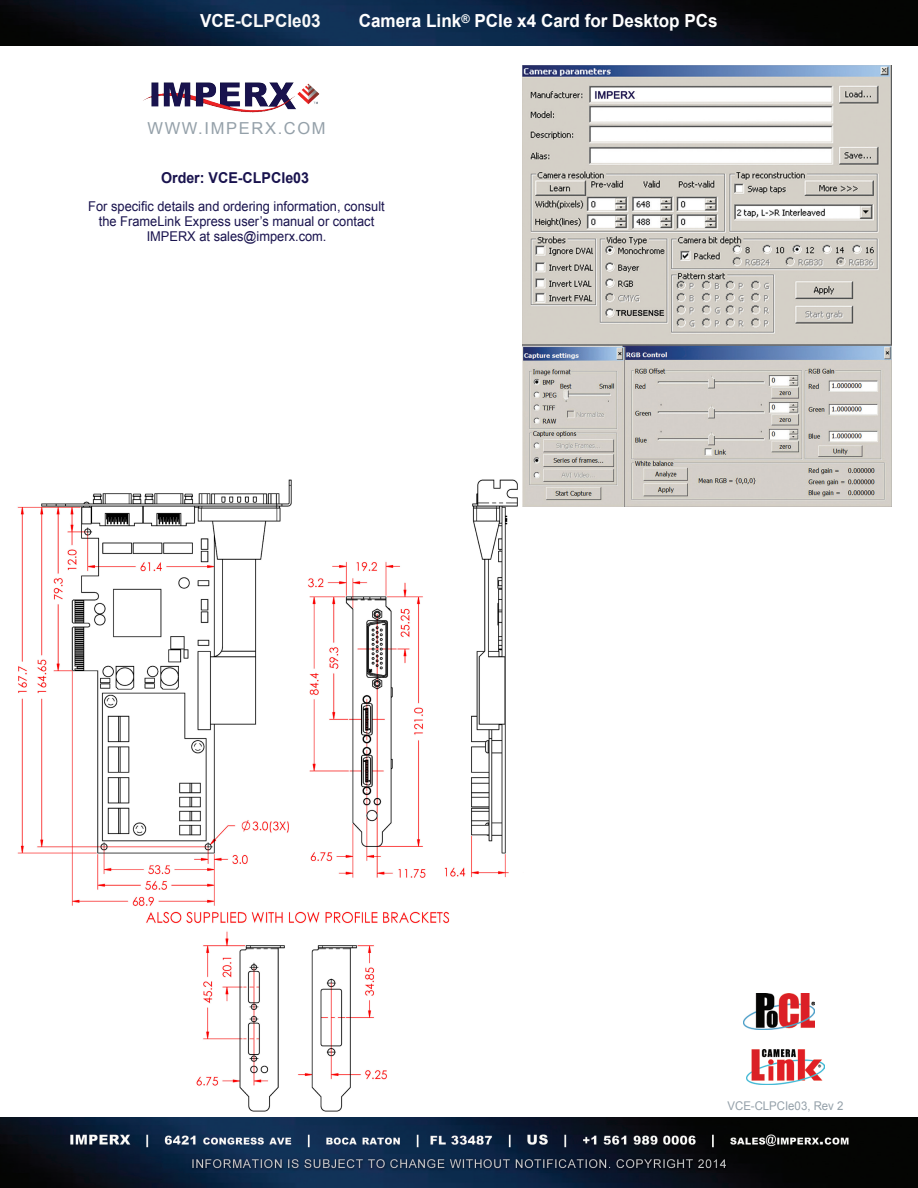
<style>
.page{position:relative;width:918px;height:1188px;background:#fff}
.page>*{position:absolute;margin:0;border:0;box-sizing:border-box;transform-origin:0 0}
.t1{font:700 18px "Arial";color:#fff;scale:.95 1}
.t2{font:700 18px "Arial";color:#f9f9f9;scale:.95 1}
.t3{font:16.5px "Arial";letter-spacing:.1em;color:#94a0a9}
.t4{font:700 15px "Arial";color:#19134e;scale:.95 1}
.t5{font:13.5px/15px "Arial";color:#19134e;text-align:center;scale:.95 1}
.t6{font:12px "Arial";color:#94a0a9;scale:.95 1}
.s1{color:#fff}
</style>
<div class="page">
<img style="left:17px;top:473px;width:506px;height:639px">
<img style="left:0;top:0;width:918px;height:46px">
<img style="left:746px;top:1050px;width:79px;height:35px">
<img style="left:744px;top:993px;width:70px;height:36px">
<img style="left:0;top:1118px;width:918px;height:70px">
<img style="left:143px;top:82px;width:177px;height:31px">
<img style="left:523px;top:66px;width:369px;height:441px">
<p class="t2" style="left:200px;top:9px;width:129px"><span class="s1">VCE-</span>CLPCIe03</p>
<p class="t1" style="left:359px;top:9px;width:379px">Camera Link<sup>®</sup> PCIe x4 Card for Desktop PCs</p>
<p class="t3" style="left:148px;top:118px;width:180px">WWW.IMPERX.COM</p>
<p class="t4" style="left:161px;top:168px;width:157px">Order: VCE-CLPCIe03</p>
<p class="t5" style="left:88px;top:198px;width:314px">For specific details and ordering information, consult the FrameLink Express user’s manual or contact</p>
<p class="t5" style="left:147px;top:228px;width:191px">IMPERX at sales@imperx.com.</p>
<p class="t6" style="left:728px;top:1098px;width:124px">VCE-CLPCIe03, Rev 2</p>
</div>
